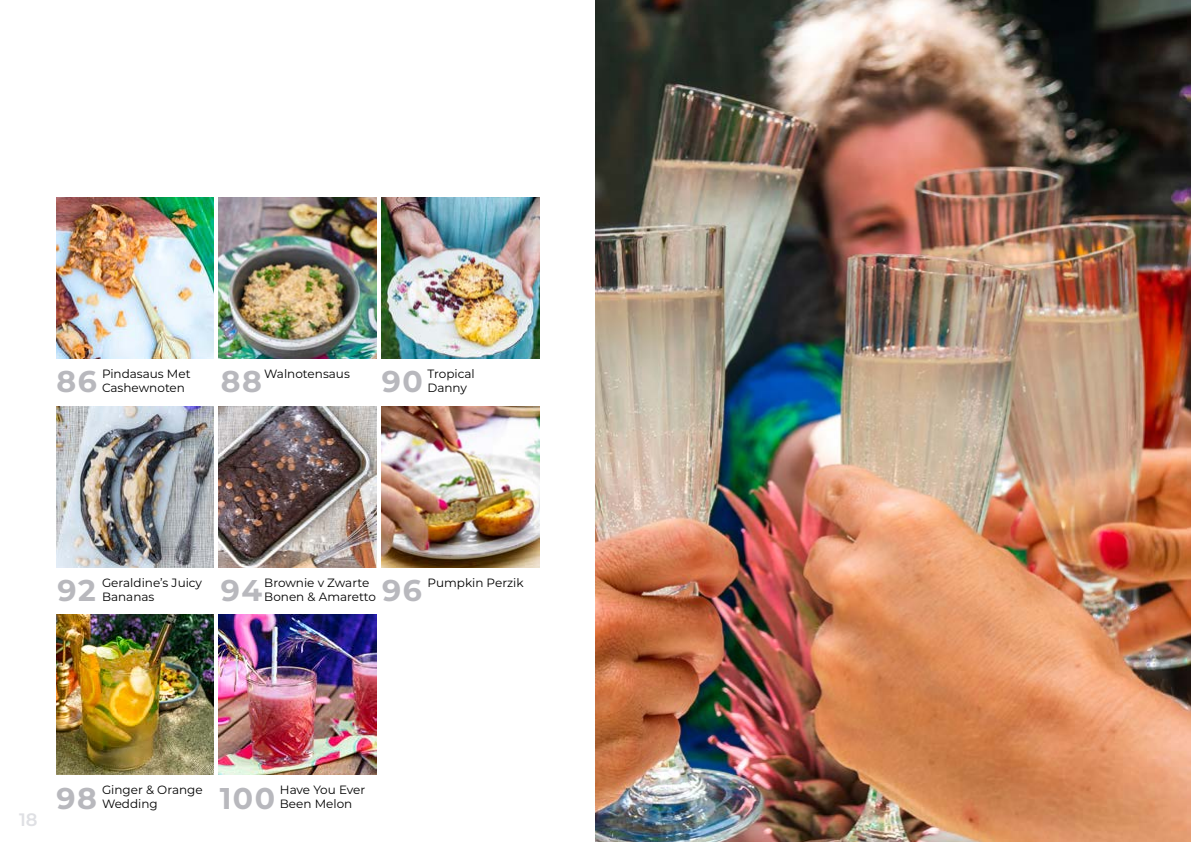
<style>
.page{position:relative;width:1191px;height:842px;background:#fff}
.page>*{position:absolute;margin:0;border:0;box-sizing:border-box;transform-origin:0 0}
.t1{font:700 30px "Montserrat";letter-spacing:.05em;color:#b8b8bd}
.t2{font:600 18px "Montserrat";color:#dfe0e4}
.t3{font:12px "Montserrat";color:#000}
</style>
<div class="page">
<img style="left:595px;top:0;width:596px;height:842px">
<img style="left:56px;top:198px;width:158px;height:160px">
<img style="left:219px;top:198px;width:157px;height:160px">
<img style="left:382px;top:198px;width:157px;height:160px">
<img style="left:56px;top:407px;width:158px;height:160px">
<img style="left:219px;top:407px;width:157px;height:160px">
<img style="left:382px;top:407px;width:157px;height:160px">
<img style="left:56px;top:614px;width:158px;height:160px">
<img style="left:219px;top:614px;width:157px;height:160px">
<p class="t3" style="left:102px;top:366px;width:90px">Pindasaus Met</p>
<h1 class="t1" style="left:56px;top:360px;width:42px">86</h1>
<p class="t3" style="left:102px;top:380px;width:84px">Cashewnoten</p>
<h1 class="t1" style="left:221px;top:360px;width:43px">88</h1>
<p class="t3" style="left:427px;top:366px;width:49px">Tropical</p>
<p class="t3" style="left:264px;top:366px;width:87px">Walnotensaus</p>
<h1 class="t1" style="left:382px;top:360px;width:42px">90</h1>
<p class="t3" style="left:427px;top:380px;width:41px">Danny</p>
<p class="t3" style="left:102px;top:575px;width:102px">Geraldine’s Juicy</p>
<h1 class="t1" style="left:58px;top:569px;width:40px">92</h1>
<p class="t3" style="left:102px;top:589px;width:54px">Bananas</p>
<p class="t3" style="left:264px;top:575px;width:106px">Brownie v Zwarte</p>
<p class="t3" style="left:427px;top:575px;width:98px">Pumpkin Perzik</p>
<h1 class="t1" style="left:221px;top:569px;width:43px">94</h1>
<h1 class="t1" style="left:382px;top:569px;width:41px">96</h1>
<p class="t3" style="left:264px;top:589px;width:113px">Bonen &amp; Amaretto</p>
<h2 class="t2" style="left:19px;top:807px;width:20px">18</h2>
<p class="t3" style="left:102px;top:782px;width:102px">Ginger &amp; Orange</p>
<h1 class="t1" style="left:56px;top:776px;width:42px">98</h1>
<p class="t3" style="left:102px;top:796px;width:57px">Wedding</p>
<p class="t3" style="left:280px;top:782px;width:87px">Have You Ever</p>
<h1 class="t1" style="left:220px;top:776px;width:57px">100</h1>
<p class="t3" style="left:280px;top:796px;width:74px">Been Melon</p>
</div>
